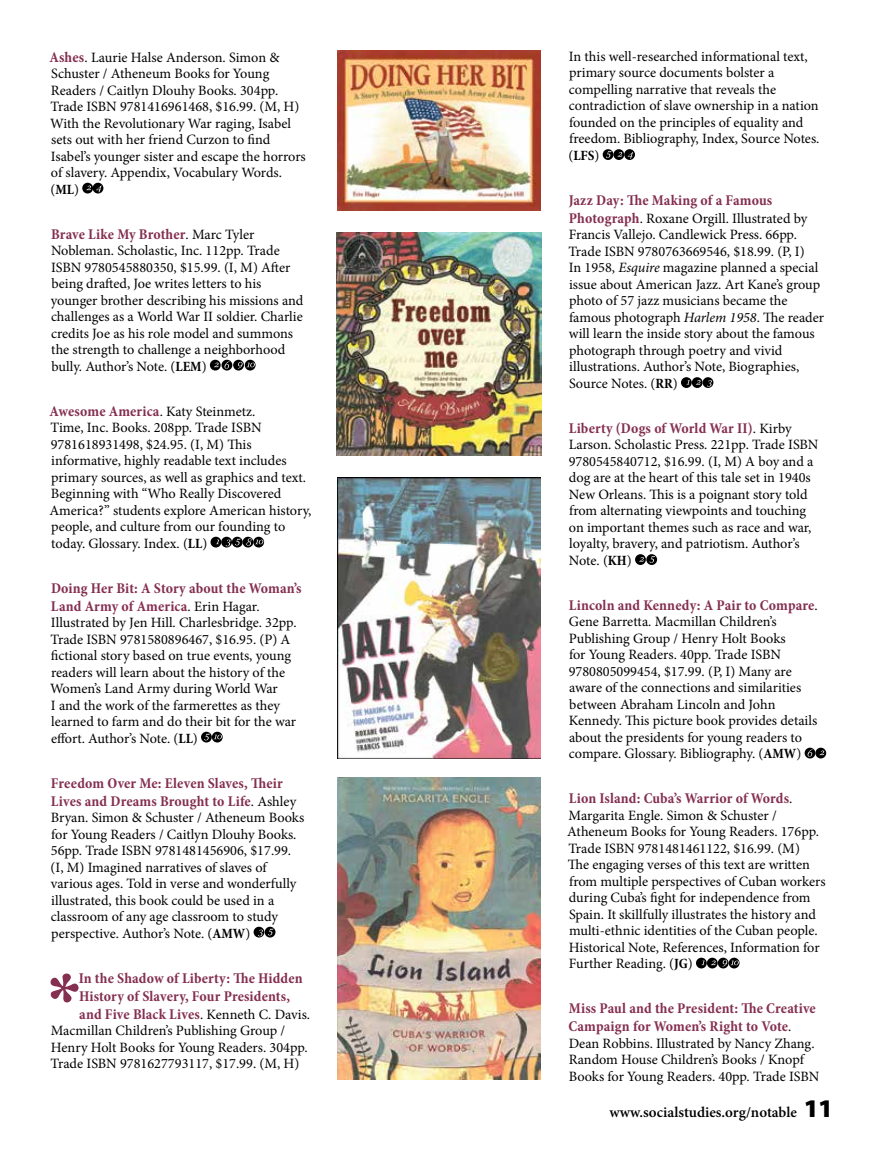
<style>
.page{position:relative;width:878px;height:1161px;background:#fff}
.page>*{position:absolute;margin:0;border:0;box-sizing:border-box;transform-origin:0 0}
.t1{font:700 condensed 15px/18px "Minion Pro";letter-spacing:.005em;color:#842f50}
.t2{font:600 15px "Minion Pro";color:#000}
.t3{font:14.25px/16.5px "Minion Pro";color:#000}
.s1{font-weight:700;font-stretch:condensed;font-size:15px;color:#842f50}
.s2{font-weight:700;font-stretch:condensed}
.s3{font-weight:400;font-stretch:normal;font-size:14.25px;color:#000}
.s4{font-style:italic}
.s5{font-family:"Myriad Pro";font-weight:900;font-stretch:semi-expanded;font-size:25.5px}
</style>
<div class="page">
<div style="left:82px;top:183px;width:11px;height:11px;background:#000;border-radius:50%"></div>
<svg style="left:93px;top:183px;width:10px;height:11px"></svg>
<svg style="left:86px;top:185px;width:15px;height:7px"></svg>
<div style="left:210px;top:360px;width:11px;height:11px;background:#000;border-radius:50%"></div>
<svg style="left:221px;top:360px;width:11px;height:11px"></svg>
<svg style="left:214px;top:361px;width:16px;height:8px"></svg>
<div style="left:233px;top:360px;width:11px;height:11px;background:#000;border-radius:50%"></div>
<svg style="left:245px;top:360px;width:10px;height:11px"></svg>
<svg style="left:238px;top:362px;width:17px;height:7px"></svg>
<svg style="left:210px;top:537px;width:11px;height:11px"></svg>
<svg style="left:216px;top:540px;width:3px;height:4px"></svg>
<svg style="left:221px;top:537px;width:11px;height:11px"></svg>
<svg style="left:232px;top:537px;width:11px;height:11px"></svg>
<svg style="left:242px;top:537px;width:11px;height:11px"></svg>
<svg style="left:253px;top:537px;width:11px;height:11px"></svg>
<svg style="left:226px;top:538px;width:37px;height:8px"></svg>
<svg style="left:201px;top:732px;width:11px;height:11px"></svg>
<svg style="left:212px;top:732px;width:11px;height:11px"></svg>
<svg style="left:204px;top:734px;width:18px;height:6px"></svg>
<svg style="left:253px;top:927px;width:11px;height:11px"></svg>
<svg style="left:265px;top:927px;width:10px;height:11px"></svg>
<svg style="left:258px;top:929px;width:15px;height:7px"></svg>
<svg style="left:51px;top:974px;width:28px;height:28px"></svg>
<svg style="left:602px;top:149px;width:11px;height:11px"></svg>
<svg style="left:606px;top:151px;width:5px;height:7px"></svg>
<div style="left:613px;top:149px;width:11px;height:11px;background:#000;border-radius:50%"></div>
<svg style="left:624px;top:149px;width:11px;height:11px"></svg>
<svg style="left:617px;top:152px;width:16px;height:7px"></svg>
<svg style="left:681px;top:377px;width:10px;height:11px"></svg>
<svg style="left:691px;top:377px;width:11px;height:11px"></svg>
<svg style="left:695px;top:380px;width:5px;height:5px"></svg>
<svg style="left:702px;top:377px;width:11px;height:11px"></svg>
<svg style="left:707px;top:380px;width:4px;height:7px"></svg>
<svg style="left:635px;top:554px;width:11px;height:11px"></svg>
<svg style="left:639px;top:557px;width:4px;height:5px"></svg>
<svg style="left:646px;top:554px;width:11px;height:11px"></svg>
<svg style="left:649px;top:556px;width:6px;height:7px"></svg>
<svg style="left:804px;top:748px;width:11px;height:10px"></svg>
<svg style="left:807px;top:749px;width:5px;height:8px"></svg>
<svg style="left:815px;top:748px;width:11px;height:10px"></svg>
<svg style="left:819px;top:751px;width:5px;height:4px"></svg>
<svg style="left:696px;top:958px;width:10px;height:10px"></svg>
<svg style="left:701px;top:961px;width:3px;height:4px"></svg>
<svg style="left:707px;top:958px;width:10px;height:10px"></svg>
<svg style="left:710px;top:961px;width:5px;height:4px"></svg>
<svg style="left:717px;top:958px;width:11px;height:10px"></svg>
<div style="left:728px;top:958px;width:11px;height:10px;background:#000;border-radius:50%"></div>
<svg style="left:722px;top:960px;width:16px;height:7px"></svg>
<img style="left:337px;top:51px;width:204px;height:159px">
<img style="left:337px;top:477px;width:204px;height:281px">
<img style="left:337px;top:777px;width:204px;height:302px">
<img style="left:337px;top:233px;width:204px;height:222px">
<p class="t3" style="left:50px;top:49px;width:258px"><span class="s1">Ashes</span>. Laurie Halse Anderson. Simon &amp; Schuster / Atheneum Books for Young Readers / Caitlyn Dlouhy Books. 304pp.<br>Trade ISBN 9781416961468, $16.99. (M, H)<br>With the Revolutionary War raging, Isabel sets out with her friend Curzon to find Isabel’s younger sister and escape the horrors of slavery. Appendix, Vocabulary Words. (<span class="s2">ML</span>)</p>
<p class="t1" style="left:51px;top:225px;width:205px">Brave Like My Brother<span class="s3">. Marc Tyler</span></p>
<p class="t3" style="left:51px;top:242px;width:254px">Nobleman. Scholastic, Inc. 112pp. Trade ISBN 9780545880350, $15.99. (I, M) After being drafted, Joe writes letters to his younger brother describing his missions and challenges as a World War II soldier. Charlie credits Joe as his role model and summons the strength to challenge a neighborhood bully. Author’s Note. (<span class="s2">LEM</span>)</p>
<p class="t3" style="left:49px;top:403px;width:263px"><span class="s1">Awesome America</span>. Katy Steinmetz.<br>Time, Inc. Books. 208pp. Trade ISBN 9781618931498, $24.95. (I, M) This informative, highly readable text includes primary sources, as well as graphics and text.<br>Beginning with “Who Really Discovered America?” students explore American history, people, and culture from our founding to today. Glossary. Index. (<span class="s2">LL</span>)</p>
<p class="t1" style="left:51px;top:579px;width:252px">Doing Her Bit: A Story about the Woman’s<br>Land Army of America<span class="s3">. Erin Hagar.</span></p>
<p class="t3" style="left:50px;top:614px;width:248px">Illustrated by Jen Hill. Charlesbridge. 32pp.<br>Trade ISBN 9781580896467, $16.95. (P) A fictional story based on true events, young readers will learn about the history of the Women’s Land Army during World War<br>I and the work of the farmerettes as they learned to farm and do their bit for the war effort. Author’s Note. (<span class="s2">LL</span>)</p>
<p class="t1" style="left:51px;top:774px;width:247px">Freedom Over Me: Eleven Slaves, Their<br>Lives and Dreams Brought to Life<span class="s3">. Ashley</span></p>
<p class="t3" style="left:51px;top:809px;width:255px">Bryan. Simon &amp; Schuster / Atheneum Books for Young Readers / Caitlyn Dlouhy Books.<br>56pp. Trade ISBN 9781481456906, $17.99. (I, M) Imagined narratives of slaves of various ages. Told in verse and wonderfully illustrated, this book could be used in a classroom of any age classroom to study perspective. Author’s Note. (<span class="s2">AMW</span>)</p>
<p class="t1" style="left:79px;top:969px;width:233px">In the Shadow of Liberty: The Hidden<br>History of Slavery, Four Presidents, and Five Black Lives<span class="s3">. Kenneth C. Davis.</span></p>
<p class="t3" style="left:50px;top:1022px;width:259px">Macmillan Children’s Publishing Group /<br>Henry Holt Books for Young Readers. 304pp.<br>Trade ISBN 9781627793117, $17.99. (M, H)</p>
<p class="t3" style="left:568px;top:48px;width:252px">In this well-researched informational text, primary source documents bolster a compelling narrative that reveals the contradiction of slave ownership in a nation founded on the principles of equality and freedom. Bibliography, Index, Source Notes. (<span class="s2">LFS</span>)</p>
<p class="t1" style="left:568px;top:191px;width:205px">Jazz Day: The Making of a Famous</p>
<p class="t3" style="left:568px;top:210px;width:257px"><span class="s1">Photograph</span>. Roxane Orgill. Illustrated by Francis Vallejo. Candlewick Press. 66pp.<br>Trade ISBN 9780763669546, $18.99. (P, I)<br>In 1958, <span class="s4">Esquire</span> magazine planned a special issue about American Jazz. Art Kane’s group photo of 57 jazz musicians became the famous photograph <span class="s4">Harlem 1958</span>. The reader will learn the inside story about the famous photograph through poetry and vivid illustrations. Author’s Note, Biographies, Source Notes. (<span class="s2">RR</span>)</p>
<p class="t1" style="left:569px;top:419px;width:224px">Liberty (Dogs of World War II)<span class="s3">. Kirby</span></p>
<p class="t3" style="left:568px;top:437px;width:251px">Larson. Scholastic Press. 221pp. Trade ISBN 9780545840712, $16.99. (I, M) A boy and a dog are at the heart of this tale set in 1940s New Orleans. This is a poignant story told from alternating viewpoints and touching on important themes such as race and war, loyalty, bravery, and patriotism. Author’s Note. (<span class="s2">KH</span>)</p>
<p class="t1" style="left:569px;top:596px;width:250px">Lincoln and Kennedy: A Pair to Compare<span class="s3">.</span></p>
<p class="t3" style="left:568px;top:614px;width:250px">Gene Barretta. Macmillan Children’s Publishing Group / Henry Holt Books<br>for Young Readers. 40pp. Trade ISBN 9780805099454, $17.99. (P, I) Many are aware of the connections and similarities between Abraham Lincoln and John Kennedy. This picture book provides details about the presidents for young readers to compare. Glossary. Bibliography. (<span class="s2">AMW</span>)</p>
<p class="t1" style="left:569px;top:790px;width:225px">Lion Island: Cuba’s Warrior of Words<span class="s3">.</span></p>
<p class="t3" style="left:567px;top:807px;width:260px">Margarita Engle. Simon &amp; Schuster / Atheneum Books for Young Readers. 176pp.<br>Trade ISBN 9781481461122, $16.99. (M)<br>The engaging verses of this text are written from multiple perspectives of Cuban workers during Cuba’s fight for independence from Spain. It skillfully illustrates the history and multi-ethnic identities of the Cuban people.<br>Historical Note, References, Information for Further Reading. (<span class="s2">JG</span>)</p>
<p class="t1" style="left:568px;top:1000px;width:249px">Miss Paul and the President: The Creative<br>Campaign for Women’s Right to Vote<span class="s3">.</span></p>
<p class="t3" style="left:568px;top:1035px;width:252px">Dean Robbins. Illustrated by Nancy Zhang.<br>Random House Children’s Books / Knopf<br>Books for Young Readers. 40pp. Trade ISBN</p>
<p class="t2" style="left:609px;top:1102px;width:225px">www.socialstudies.org/notable <span class="s5">11</span></p>
</div>
